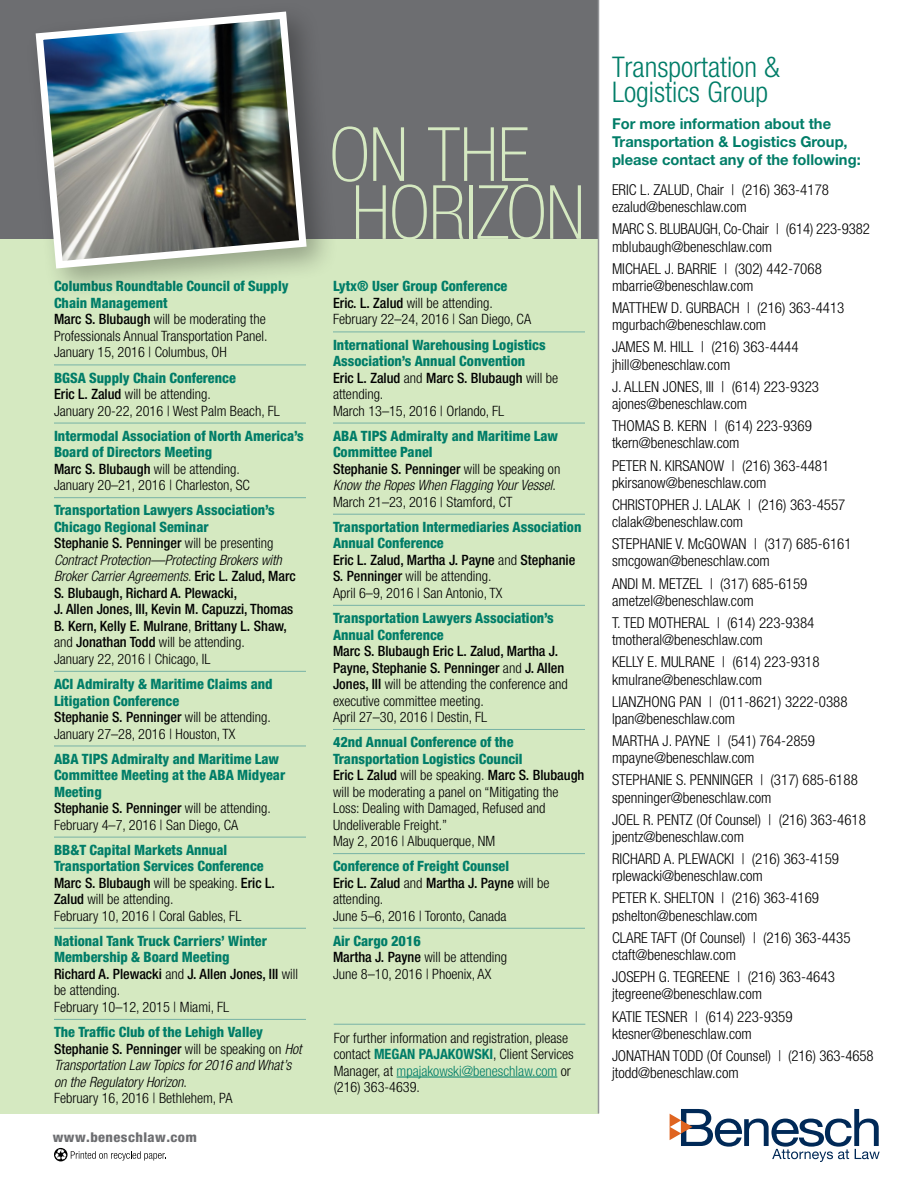
<style>
.page{position:relative;width:918px;height:1188px;background:#fff}
.page>*{position:absolute;margin:0;border:0;box-sizing:border-box;transform-origin:0 0}
.t1{font:100 condensed 75px/58.1px "Helvetica Neue";letter-spacing:-.015em;color:#d5e9c1}
.t2{font:300 condensed 28.5px/25.5px "Helvetica Neue";color:#007d68}
.t3{font:300 condensed 15px/17.2px "Helvetica Neue";color:#000}
.t4{font:700 15px/18px "Helvetica Neue";color:#007d68}
.t5{font:300 condensed 14.25px/16.5px "Helvetica Neue";color:#000}
.t6{font:800 condensed 14.25px/16.5px "Helvetica Neue";color:#007d68}
.t7{font:500 condensed 14.25px/16.5px "Helvetica Neue";color:#000}
.t8{font:italic 300 condensed 14.25px/16.5px "Helvetica Neue";color:#000}
.t9{font:800 condensed 13.5px "Helvetica Neue";letter-spacing:.03em;color:#6d6e71;scale:1.07 1}
.s1{font-weight:800;color:#007d68}
.s2{font-weight:500}
.s3{font-weight:500;color:#000}
.s4{font-weight:300;color:#000}
.s5{font-weight:300}
.s6{font-weight:300;font-style:italic}
.s7{font-weight:800;font-style:normal;color:#007d68}
.s8{font-weight:500;font-style:normal}
.s9{font-style:normal}
.s10{font-weight:300;font-style:italic;color:#000}
.s11{font-weight:700;color:#007d68}
.s12{color:#007d68}
</style>
<div class="page">
<svg style="left:670px;top:1109px;width:210px;height:53px"></svg>
<div style="left:0;top:239px;width:599px;height:874px;background:#d5e9c1"></div>
<hr style="left:54px;top:365px;width:252px;height:1px;background:#77b2a6">
<hr style="left:54px;top:423px;width:252px;height:1px;background:#77b2a6">
<hr style="left:54px;top:497px;width:252px;height:1px;background:#77b2a6">
<hr style="left:54px;top:671px;width:252px;height:1px;background:#77b2a6">
<hr style="left:54px;top:746px;width:252px;height:1px;background:#77b2a6">
<hr style="left:54px;top:837px;width:252px;height:1px;background:#77b2a6">
<hr style="left:54px;top:928px;width:252px;height:1px;background:#77b2a6">
<hr style="left:54px;top:1019px;width:252px;height:1px;background:#77b2a6">
<hr style="left:333px;top:332px;width:252px;height:1px;background:#77b2a6">
<hr style="left:333px;top:423px;width:252px;height:1px;background:#77b2a6">
<hr style="left:333px;top:514px;width:252px;height:1px;background:#77b2a6">
<hr style="left:333px;top:605px;width:252px;height:1px;background:#77b2a6">
<hr style="left:333px;top:729px;width:252px;height:1px;background:#77b2a6">
<hr style="left:333px;top:853px;width:252px;height:1px;background:#77b2a6">
<hr style="left:333px;top:928px;width:252px;height:1px;background:#77b2a6">
<div style="left:0;top:0;width:599px;height:239px;background:#6d6e71"></div>
<div style="left:24px;top:0;width:315px;height:301px;background:#000;opacity:.3"></div>
<img style="left:32px;top:8px;width:278px;height:264px">
<hr style="left:334px;top:1024px;width:251px;height:1px;background:#77b2a6">
<hr style="left:397px;top:1077px;width:160px;height:1px;background:#007d68">
<hr style="left:598px;top:0;width:1px;height:1113px;background:#939598">
<svg style="left:54px;top:1148px;width:112px;height:13px"></svg>
<p class="t5" style="left:54px;top:278px;width:236px"><span class="s1">Columbus Roundtable Council of Supply Chain Management<br></span><span class="s2">Marc S. Blubaugh</span> will be moderating the Professionals Annual Transportation Panel.<br>January 15, 2016 | Columbus, OH</p>
<p class="t5" style="left:54px;top:369px;width:227px"><span class="s1">BGSA Supply Chain Conference<br></span><span class="s2">Eric L. Zalud</span> will be attending.<br>January 20-22, 2016 | West Palm Beach, FL</p>
<p class="t6" style="left:54px;top:427px;width:251px">Intermodal Association of North America’s Board of Directors Meeting<br><span class="s3">Marc S. Blubaugh</span> <span class="s4">will be attending.<br>January 20–21, 2016 | Charleston, SC</span></p>
<p class="t7" style="left:54px;top:502px;width:243px"><span class="s1">Transportation Lawyers Association’s Chicago Regional Seminar<br></span>Stephanie S. Penninger <span class="s5">will be presenting </span><span class="s6">Contract Protection—Protecting Brokers with Broker Carrier Agreements</span><span class="s5">.</span> Eric L. Zalud, Marc S. Blubaugh, Richard A. Plewacki,<br>J. Allen Jones, III, Kevin M. Capuzzi, Thomas B. Kern, Kelly E. Mulrane<span class="s5">,</span> Brittany L. Shaw, <span class="s5">and</span> Jonathan Todd <span class="s5">will be attending.<br>January 22, 2016 | Chicago, IL</span></p>
<p class="t6" style="left:54px;top:675px;width:220px">ACI Admiralty &amp; Maritime Claims and Litigation Conference<br><span class="s3">Stephanie S. Penninger</span> <span class="s4">will be attending.<br>January 27–28, 2016 | Houston, TX</span></p>
<p class="t6" style="left:54px;top:750px;width:233px">ABA TIPS Admiralty and Maritime Law<br>Committee Meeting at the ABA Midyear<br>Meeting<br><span class="s3">Stephanie S. Penninger</span> <span class="s4">will be attending.<br>February 4–7, 2016 | San Diego, CA</span></p>
<p class="t5" style="left:54px;top:841px;width:222px"><span class="s1">BB&amp;T Capital Markets Annual Transportation Services Conference </span><span class="s2">Marc S. Blubaugh</span> will be speaking. <span class="s2">Eric L.<br>Zalud</span> will be attending.<br>February 10, 2016 | Coral Gables, FL</p>
<p class="t6" style="left:54px;top:932px;width:246px">National Tank Truck Carriers’ Winter<br>Membership &amp; Board Meeting<br><span class="s3">Richard A. Plewacki</span> <span class="s4">and</span> <span class="s3">J. Allen Jones, III</span> <span class="s4">will be attending.<br>February 10–12, 2015 | Miami, FL</span></p>
<p class="t8" style="left:54px;top:1024px;width:249px"><span class="s7">The Traffic Club of the Lehigh Valley </span><span class="s8">Stephanie S. Penninger</span> <span class="s9">will be speaking on</span> Hot Transportation Law Topics for 2016 and What’s on the Regulatory Horizon<span class="s9">.<br>February 16, 2016 | Bethlehem, PA</span></p>
<p class="t9" style="left:53px;top:1128px;width:136px">www.beneschlaw.com</p>
<h1 class="t1" style="left:330px;top:125px;width:257px">ON THE<br>HORIZON</h1>
<p class="t5" style="left:333px;top:278px;width:200px"><span class="s1">Lytx® User Group Conference<br></span><span class="s2">Eric. L. Zalud</span> will be attending.<br>February 22–24, 2016 | San Diego, CA</p>
<p class="t6" style="left:333px;top:336px;width:227px">International Warehousing Logistics<br>Association’s Annual Convention<br><span class="s3">Eric L. Zalud</span> <span class="s4">and</span> <span class="s3">Marc S. Blubaugh</span> <span class="s4">will be attending.<br>March 13–15, 2016 | Orlando, FL</span></p>
<p class="t6" style="left:333px;top:427px;width:229px">ABA TIPS Admiralty and Maritime Law Committee Panel<br><span class="s3">Stephanie S. Penninger</span> <span class="s4">will be speaking on </span><span class="s10">Know the Ropes When Flagging Your Vessel</span><span class="s4">.<br>March 21–23, 2016 | Stamford, CT</span></p>
<p class="t6" style="left:333px;top:518px;width:250px">Transportation Intermediaries Association Annual Conference<br><span class="s3">Eric L. Zalud, Martha J. Payne</span> <span class="s4">and</span> <span class="s3">Stephanie S. Penninger</span> <span class="s4">will be attending.<br>April 6–9, 2016 | San Antonio, TX</span></p>
<p class="t6" style="left:333px;top:609px;width:222px">Transportation Lawyers Association’s<br>Annual Conference</p>
<p class="t5" style="left:333px;top:643px;width:236px"><span class="s2">Marc S. Blubaugh Eric L. Zalud, Martha J.<br>Payne, Stephanie S. Penninger</span> and <span class="s2">J. Allen Jones, III</span> will be attending the conference and executive committee meeting.<br>April 27–30, 2016 | Destin, FL</p>
<p class="t5" style="left:333px;top:734px;width:253px"><span class="s1">42nd Annual Conference of the Transportation Logistics Council<br></span><span class="s2">Eric L Zalud</span> will be speaking. <span class="s2">Marc S. Blubaugh </span>will be moderating a panel on “Mitigating the Loss: Dealing with Damaged, Refused and Undeliverable Freight.”<br>May 2, 2016 | Albuquerque, NM</p>
<p class="t5" style="left:333px;top:858px;width:218px"><span class="s1">Conference of Freight Counsel<br></span><span class="s2">Eric L. Zalud</span> and <span class="s2">Martha J. Payne</span> will be attending.<br>June 5–6, 2016 | Toronto, Canada</p>
<p class="t5" style="left:333px;top:933px;width:176px"><span class="s1">Air Cargo 2016<br></span><span class="s2">Martha J. Payne</span> will be attending<br>June 8–10, 2016 | Phoenix, AX</p>
<p class="t5" style="left:334px;top:1029px;width:242px">For further information and registration, please contact <span class="s11">MEGAN PAJAKOWSKI</span>, Client Services Manager, at <span class="s12">mpajakowski@beneschlaw.com</span> or (216) 363-4639.</p>
<h2 class="t2" style="left:612px;top:54px;width:169px">Transportation &amp;<br>Logistics Group</h2>
<p class="t4" style="left:612px;top:115px;width:250px">For more information about the<br>Transportation &amp; Logistics Group, please contact any of the following:</p>
<p class="t3" style="left:612px;top:181px;width:219px">ERIC L. ZALUD, Chair | (216) 363-4178 ezalud@beneschlaw.com</p>
<p class="t3" style="left:612px;top:220px;width:259px">MARC S. BLUBAUGH, Co-Chair | (614) 223-9382 mblubaugh@beneschlaw.com</p>
<p class="t3" style="left:612px;top:260px;width:211px">MICHAEL J. BARRIE | (302) 442-7068 mbarrie@beneschlaw.com</p>
<p class="t3" style="left:612px;top:299px;width:234px">MATTHEW D. GURBACH | (216) 363-4413 mgurbach@beneschlaw.com</p>
<p class="t3" style="left:612px;top:338px;width:188px">JAMES M. HILL | (216) 363-4444 jhill@beneschlaw.com</p>
<p class="t3" style="left:612px;top:378px;width:209px">J. ALLEN JONES, III | (614) 223-9323 ajones@beneschlaw.com</p>
<p class="t3" style="left:612px;top:417px;width:201px">THOMAS B. KERN | (614) 223-9369 tkern@beneschlaw.com</p>
<p class="t3" style="left:612px;top:456px;width:219px">PETER N. KIRSANOW | (216) 363-4481 pkirsanow@beneschlaw.com</p>
<p class="t3" style="left:612px;top:496px;width:235px">CHRISTOPHER J. LALAK | (216) 363-4557 clalak@beneschlaw.com</p>
<p class="t3" style="left:612px;top:535px;width:241px">STEPHANIE V. McGOWAN | (317) 685-6161 smcgowan@beneschlaw.com</p>
<p class="t3" style="left:612px;top:575px;width:197px">ANDI M. METZEL | (317) 685-6159 ametzel@beneschlaw.com</p>
<p class="t3" style="left:612px;top:614px;width:204px">T. TED MOTHERAL | (614) 223-9384 tmotheral@beneschlaw.com</p>
<p class="t3" style="left:612px;top:653px;width:209px">KELLY E. MULRANE | (614) 223-9318 kmulrane@beneschlaw.com</p>
<p class="t3" style="left:612px;top:693px;width:237px">LIANZHONG PAN | (011-8621) 3222-0388 lpan@beneschlaw.com</p>
<p class="t3" style="left:612px;top:732px;width:205px">MARTHA J. PAYNE | (541) 764-2859 mpayne@beneschlaw.com</p>
<p class="t3" style="left:612px;top:771px;width:247px">STEPHANIE S. PENNINGER | (317) 685-6188 spenninger@beneschlaw.com</p>
<p class="t3" style="left:612px;top:811px;width:256px">JOEL R. PENTZ (Of Counsel) | (216) 363-4618 jpentz@beneschlaw.com</p>
<p class="t3" style="left:612px;top:850px;width:229px">RICHARD A. PLEWACKI | (216) 363-4159 rplewacki@beneschlaw.com</p>
<p class="t3" style="left:612px;top:889px;width:209px">PETER K. SHELTON | (216) 363-4169 pshelton@beneschlaw.com</p>
<p class="t3" style="left:612px;top:929px;width:240px">CLARE TAFT (Of Counsel) | (216) 363-4435 ctaft@beneschlaw.com</p>
<p class="t3" style="left:612px;top:968px;width:224px">JOSEPH G. TEGREENE | (216) 363-4643 jtegreene@beneschlaw.com</p>
<p class="t3" style="left:612px;top:1008px;width:182px">KATIE TESNER | (614) 223-9359 ktesner@beneschlaw.com</p>
<p class="t3" style="left:612px;top:1047px;width:263px">JONATHAN TODD (Of Counsel) | (216) 363-4658 jtodd@beneschlaw.com</p>
</div>
